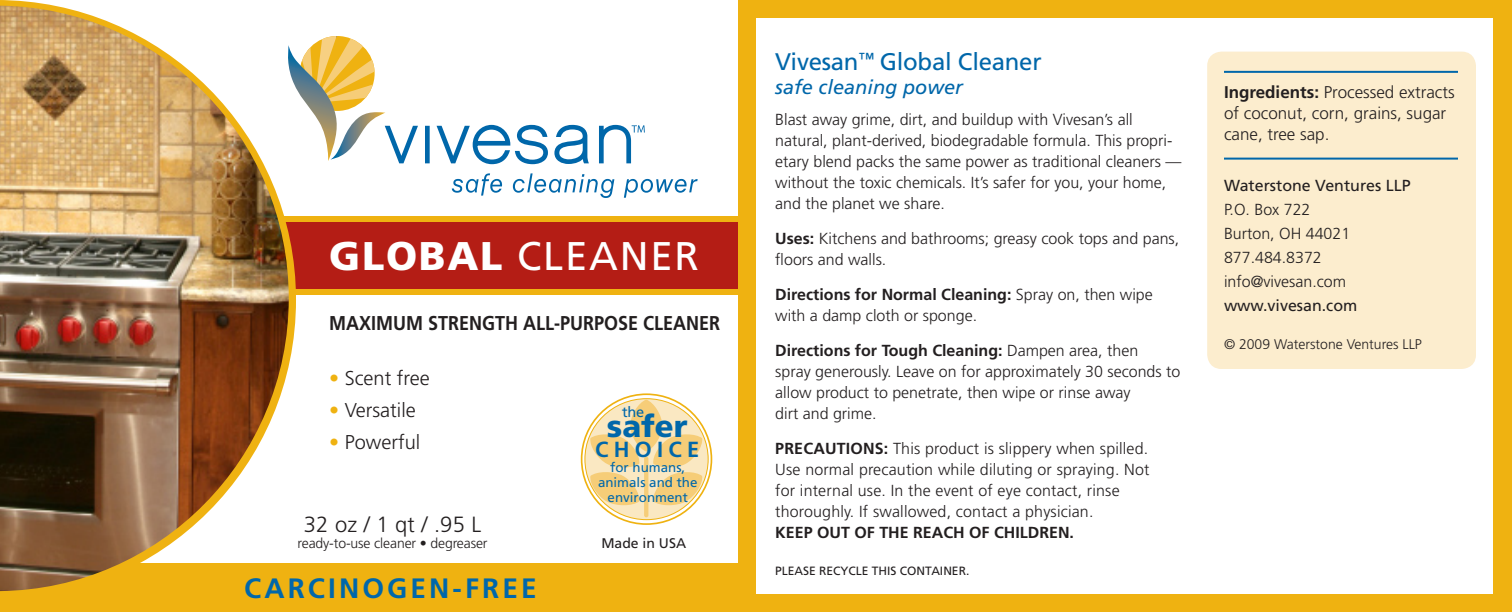
<style>
.page{position:relative;width:1512px;height:612px;background:#fff}
.page>*{position:absolute;margin:0;border:0;box-sizing:border-box;transform-origin:0 0}
.t1{font:40px "Frutiger";letter-spacing:.045em;color:#fff}
.t2{font:900 31px "Frutiger";color:#0067aa}
.t3{font:700 28px "Frutiger";letter-spacing:.11em;color:#0067aa}
.t4{font:24px "Frutiger";letter-spacing:-.01em;color:#0067aa}
.t5{font:300 22px "Frutiger";letter-spacing:.01em;color:#231f20}
.t6{font:700 21.8px "Frutiger";letter-spacing:.245em;color:#0067aa}
.t7{font:700 20px "Frutiger";color:#231f20;scale:.9 1}
.t8{font:300 20px "Frutiger";color:#231f20}
.t9{font:italic 20px "Frutiger";color:#0067aa}
.t10{font:300 17px/21px "Frutiger";color:#231f20}
.t11{font:300 16px/21px "Frutiger";color:#231f20}
.t12{font:16px "Frutiger";color:#231f20}
.t13{font:700 16px "Frutiger";color:#231f20}
.t14{font:14.6px "Frutiger";color:#0067aa}
.t15{font:300 14px "Frutiger";letter-spacing:-.01em;color:#231f20}
.t16{font:14px "Frutiger";color:#231f20}
.t17{font:13.4px/14.8px "Frutiger";color:#0067aa;text-align:center}
.t18{font:12px "Frutiger";color:#231f20}
.s1{font-weight:900}
.s2{color:#efb211}
.s3{font-weight:700}
</style>
<div class="page">
<div style="left:738px;top:0;width:774px;height:612px;background:#efb211"></div>
<div style="left:756px;top:18px;width:737px;height:576px;background:#fff"></div>
<div style="left:1207px;top:52px;width:269px;height:317px;background:#fcedce;border-radius:14px"></div>
<div style="left:49px;top:217px;width:700px;height:78px;background:#efb211"></div>
<div style="left:49px;top:222px;width:689px;height:67px;background:#b41d15"></div>
<div style="left:0;top:563px;width:754px;height:49px;background:#efb211"></div>
<svg style="left:0;top:0;width:296px;height:592px"></svg>
<img style="left:0;top:6px;width:289px;height:585px">
<hr style="left:1224px;top:158px;width:234px;height:2px;background:#0067aa">
<hr style="left:1224px;top:71px;width:234px;height:2px;background:#0067aa">
<svg style="left:452px;top:173px;width:246px;height:25px"></svg>
<svg style="left:286px;top:36px;width:359px;height:129px"></svg>
<div style="left:585px;top:399px;width:123px;height:121px;background:#fae8c2;border-radius:50%"></div>
<hr style="left:644px;top:457px;width:4px;height:60px;background:#f6cd78;border-radius:2px">
<div style="left:630px;top:400px;width:32px;height:52px;background:#f6cd78;border-radius:50%"></div>
<svg style="left:652px;top:433px;width:51px;height:74px"></svg>
<svg style="left:589px;top:433px;width:51px;height:74px"></svg>
<p class="t1" style="left:329px;top:233px;width:371px"><span class="s1">GLOBAL</span> CLEANER</p>
<p class="t7" style="left:329px;top:311px;width:62px">maximum</p>
<p class="t7" style="left:428px;top:311px;width:14px">strength</p>
<p class="t7" style="left:523px;top:311px;width:55px">all-purpose</p>
<p class="t7" style="left:643px;top:311px;width:14px">cleaner</p>
<p class="t8" style="left:329px;top:366px;width:102px"><span class="s2">•</span> Scent free</p>
<p class="t8" style="left:329px;top:398px;width:88px"><span class="s2">•</span> Versatile</p>
<p class="t8" style="left:329px;top:430px;width:93px"><span class="s2">•</span> Powerful</p>
<p class="t5" style="left:304px;top:512px;width:179px">32 oz / 1 qt / .95 L</p>
<p class="t15" style="left:298px;top:535px;width:192px">ready-to-use cleaner • degreaser</p>
<p class="t3" style="left:244px;top:572px;width:294px">CARCINOGEN-FREE</p>
<p class="t14" style="left:622px;top:404px;width:24px">the</p>
<p class="t2" style="left:607px;top:408px;width:82px">safer</p>
<p class="t6" style="left:595px;top:437px;width:106px">CHOICE</p>
<p class="t17" style="left:598px;top:460px;width:101px">for humans, animals and the environment</p>
<p class="t16" style="left:601px;top:535px;width:86px">Made in USA</p>
<p class="t4" style="left:775px;top:48px;width:268px">Vivesan<sup>™</sup> Global Cleaner</p>
<p class="t9" style="left:775px;top:76px;width:189px">safe cleaning power</p>
<p class="t11" style="left:775px;top:109px;width:359px">Blast away grime, dirt, and buildup with Vivesan’s all</p>
<p class="t11" style="left:775px;top:130px;width:408px">natural, plant-derived, biodegradable formula. This propri&shy;etary blend packs the same power as traditional cleaners — without the toxic chemicals. It’s safer for you, your home, and the planet we share.</p>
<p class="t11" style="left:775px;top:228px;width:405px"><span class="s3">Uses:</span> Kitchens and bathrooms; greasy cook tops and pans, floors and walls.</p>
<p class="t11" style="left:775px;top:284px;width:379px"><span class="s3">Directions for Normal Cleaning:</span> Spray on, then wipe with a damp cloth or sponge.</p>
<p class="t11" style="left:775px;top:340px;width:407px"><span class="s3">Directions for Tough Cleaning:</span> Dampen area, then<br>spray generously. Leave on for approximately 30 seconds to allow product to penetrate, then wipe or rinse away<br>dirt and grime.</p>
<p class="t11" style="left:775px;top:438px;width:375px"><span class="s3">PRECAUTIONS:</span> This product is slippery when spilled.</p>
<p class="t11" style="left:775px;top:459px;width:376px">Use normal precaution while diluting or spraying. Not</p>
<p class="t11" style="left:775px;top:480px;width:346px">for internal use. In the event of eye contact, rinse</p>
<p class="t11" style="left:775px;top:501px;width:320px">thoroughly. If swallowed, contact a physician.</p>
<p class="t13" style="left:775px;top:523px;width:300px">KEEP OUT OF THE REACH OF CHILDREN.</p>
<p class="t18" style="left:775px;top:564px;width:196px">PLEASE RECYCLE THIS CONTAINER.</p>
<p class="t10" style="left:1224px;top:82px;width:232px"><span class="s3">Ingredients:</span> Processed extracts of coconut, corn, grains, sugar cane, tree sap.</p>
<p class="t12" style="left:1224px;top:176px;width:188px">Waterstone Ventures LLP</p>
<p class="t11" style="left:1224px;top:199px;width:88px">P.O. Box 722</p>
<p class="t11" style="left:1224px;top:223px;width:128px">Burton, OH 44021</p>
<p class="t11" style="left:1224px;top:247px;width:99px">877.484.8372</p>
<p class="t11" style="left:1224px;top:271px;width:124px">info@vivesan.com</p>
<p class="t12" style="left:1224px;top:296px;width:135px">www.vivesan.com</p>
<p class="t15" style="left:1224px;top:336px;width:199px">© 2009 Waterstone Ventures LLP</p>
</div>
